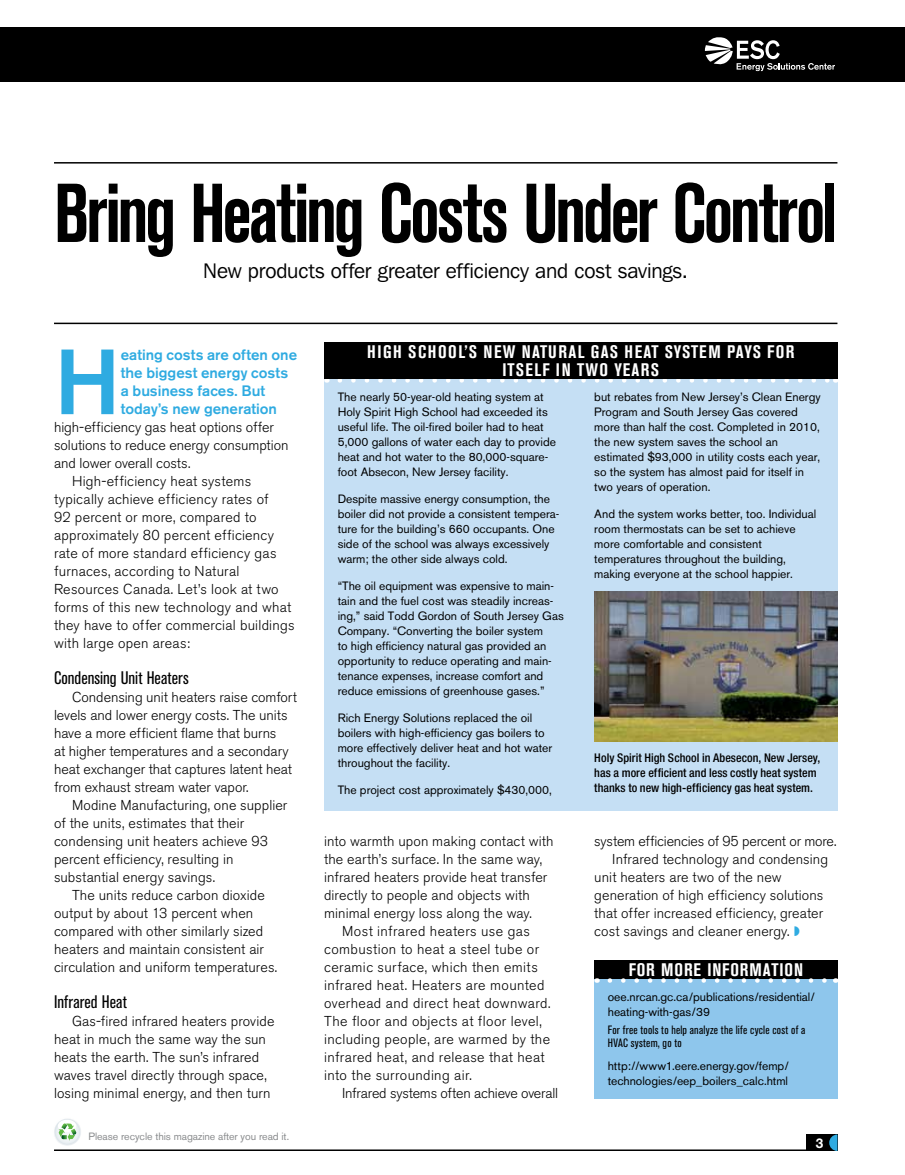
<style>
.page{position:relative;width:905px;height:1175px;background:#fff}
.page>*{position:absolute;margin:0;border:0;box-sizing:border-box;transform-origin:0 0}
.t1{font:500 91.5px "Akzidenz Grotesk BE";color:#2fabe1}
.t2{font:700 condensed 82.5px "Akzidenz Grotesk BE";letter-spacing:-.04em;color:#000;scale:.9 1}
.t3{font:21px "Franklin Gothic IT Cby BT";letter-spacing:-.005em;color:#000}
.t4{font:700 condensed 18px "Akzidenz Grotesk BE";letter-spacing:.05em;color:#fff}
.t5{font:condensed 18px "Akzidenz Grotesk BE";letter-spacing:.005em;color:#000}
.t6{font:500 15px/18px "Akzidenz Grotesk BE";color:#2fabe1}
.t7{font:300 14.25px/18px "Akzidenz Grotesk BE";letter-spacing:.005em;color:#000}
.t8{font:300 14.25px "Akzidenz Grotesk BE";letter-spacing:.025em;color:#000}
.t9{font:300 14.25px "Akzidenz Grotesk BE";letter-spacing:-.015em;color:#000}
.t10{font:700 13.5px "Helvetica Neue";color:#fff}
.t11{font:12px/15px "Akzidenz Grotesk BE";color:#000}
.t12{font:500 condensed 12px/15px "Helvetica Neue";letter-spacing:.005em;color:#000}
.t13{font:condensed 12px/13.5px "Akzidenz Grotesk BE";letter-spacing:.02em;color:#000}
.t14{font:10.5px "Akzidenz Grotesk BE";letter-spacing:-.005em;color:#8a8c8e}
</style>
<div class="page">
<svg style="left:53px;top:1117px;width:28px;height:28px"></svg>
<div style="left:55px;top:1119px;width:25px;height:25px;background:#e9eff2;border-radius:12px"></div>
<svg style="left:58px;top:1119px;width:18px;height:13px"></svg>
<svg style="left:58px;top:1123px;width:19px;height:17px"></svg>
<div style="left:0;top:27px;width:904px;height:54px;background:#000"></div>
<hr style="left:54px;top:1149px;width:783px;height:1px;background:#000">
<div style="left:806px;top:1134px;width:31px;height:16px;background:#000"></div>
<svg style="left:704px;top:37px;width:131px;height:34px"></svg>
<svg style="left:829px;top:1134px;width:8px;height:16px"></svg>
<hr style="left:54px;top:322px;width:783px;height:2px;background:#000">
<hr style="left:54px;top:162px;width:783px;height:2px;background:#000">
<div style="left:324px;top:378px;width:513px;height:432px;background:#c5dff4"></div>
<svg style="left:340px;top:378px;width:488px;height:4px"></svg>
<div style="left:324px;top:342px;width:513px;height:36px;background:#000"></div>
<img style="left:594px;top:591px;width:243px;height:150px">
<div style="left:594px;top:978px;width:243px;height:120px;background:#8ec6ec"></div>
<div style="left:594px;top:960px;width:243px;height:18px;background:#000"></div>
<svg style="left:609px;top:978px;width:219px;height:4px"></svg>
<h2 class="t2" style="left:54px;top:166px;width:872px">BRING HEATING COSTS UNDER CONTROL</h2>
<h3 class="t3" style="left:203px;top:258px;width:486px">New products offer greater efficiency and cost savings.</h3>
<h1 class="t1" style="left:54px;top:326px;width:68px">H</h1>
<p class="t6" style="left:121px;top:346px;width:178px">eating costs are often one the biggest energy costs a business faces. But today’s new generation</p>
<p class="t7" style="left:54px;top:418px;width:221px">high-efficiency gas heat options offer</p>
<p class="t7" style="left:54px;top:436px;width:236px">solutions to reduce energy consumption</p>
<p class="t7" style="left:54px;top:454px;width:138px">and lower overall costs.</p>
<p class="t7" style="left:72px;top:472px;width:181px">High-efficiency heat systems</p>
<p class="t7" style="left:54px;top:490px;width:216px">typically achieve efficiency rates of</p>
<p class="t7" style="left:54px;top:508px;width:204px">92 percent or more, compared to</p>
<p class="t7" style="left:54px;top:526px;width:221px">approximately 80 percent efficiency</p>
<p class="t7" style="left:54px;top:544px;width:224px">rate of more standard efficiency gas</p>
<p class="t7" style="left:54px;top:562px;width:187px">furnaces, according to Natural</p>
<p class="t7" style="left:54px;top:580px;width:226px">Resources Canada. Let’s look at two</p>
<p class="t7" style="left:54px;top:598px;width:239px">forms of this new technology and what</p>
<p class="t7" style="left:54px;top:616px;width:242px">they have to offer commercial buildings</p>
<p class="t7" style="left:54px;top:634px;width:138px">with large open areas:</p>
<h3 class="t5" style="left:54px;top:668px;width:136px">Condensing Unit Heaters</h3>
<p class="t7" style="left:54px;top:688px;width:244px;text-indent:18px">Condensing unit heaters raise comfort levels and lower energy costs. The units have a more efficient flame that burns<br>at higher temperatures and a secondary heat exchanger that captures latent heat from exhaust stream water vapor.</p>
<p class="t7" style="left:72px;top:796px;width:217px">Modine Manufacturing, one supplier</p>
<p class="t7" style="left:54px;top:814px;width:192px">of the units, estimates that their</p>
<p class="t7" style="left:54px;top:832px;width:216px">condensing unit heaters achieve 93</p>
<p class="t7" style="left:54px;top:850px;width:181px">percent efficiency, resulting in</p>
<p class="t7" style="left:54px;top:868px;width:163px">substantial energy savings.</p>
<p class="t7" style="left:72px;top:886px;width:194px">The units reduce carbon dioxide</p>
<p class="t7" style="left:54px;top:904px;width:201px">output by about 13 percent when</p>
<p class="t7" style="left:54px;top:922px;width:211px">compared with other similarly sized</p>
<p class="t7" style="left:54px;top:940px;width:211px">heaters and maintain consistent air</p>
<p class="t7" style="left:54px;top:958px;width:225px">circulation and uniform temperatures.</p>
<h3 class="t5" style="left:54px;top:992px;width:74px">Infrared Heat</h3>
<p class="t7" style="left:54px;top:1012px;width:222px;text-indent:18px">Gas-fired infrared heaters provide heat in much the same way the sun heats the earth. The sun’s infrared waves travel directly through space, losing minimal energy, and then turn</p>
<p class="t14" style="left:89px;top:1130px;width:202px">Please recycle this magazine after you read it.</p>
<h3 class="t4" style="left:367px;top:341px;width:52px">HIGH SCHOO</h3>
<h3 class="t4" style="left:458px;top:341px;width:74px">L’S NEW NATURA</h3>
<h3 class="t4" style="left:577px;top:341px;width:56px">L GAS HEAT</h3>
<h3 class="t4" style="left:665px;top:341px;width:28px">SYSTEM</h3>
<h3 class="t4" style="left:727px;top:341px;width:50px">PAYS FOR</h3>
<h3 class="t4" style="left:502px;top:359px;width:9px">ITSE</h3>
<h3 class="t4" style="left:534px;top:359px;width:98px">LF IN TWO YEARS</h3>
<p class="t11" style="left:338px;top:389px;width:220px">The nearly 50-year-old heating system at Holy Spirit High School had exceeded its useful life. The oil-fired boiler had to heat 5,000 gallons of water each day to provide heat and hot water to the 80,000-square&shy;foot Absecon, New Jersey facility.</p>
<p class="t11" style="left:338px;top:491px;width:223px">Despite massive energy consumption, the boiler did not provide a consistent tempera&shy;ture for the building’s 660 occupants. One side of the school was always excessively warm; the other side always cold.</p>
<p class="t11" style="left:338px;top:578px;width:228px">“The oil equipment was expensive to main&shy;tain and the fuel cost was steadily increas&shy;ing,” said Todd Gordon of South Jersey Gas Company. “Converting the boiler system<br>to high efficiency natural gas provided an opportunity to reduce operating and main&shy;tenance expenses, increase comfort and reduce emissions of greenhouse gases.”</p>
<p class="t11" style="left:338px;top:710px;width:216px">Rich Energy Solutions replaced the oil boilers with high-efficiency gas boilers to more effectively deliver heat and hot water throughout the facility.</p>
<p class="t11" style="left:338px;top:782px;width:216px">The project cost approximately $430,000,</p>
<p class="t7" style="left:324px;top:832px;width:231px">into warmth upon making contact with</p>
<p class="t7" style="left:324px;top:850px;width:219px">the earth’s surface. In the same way,</p>
<p class="t7" style="left:324px;top:868px;width:225px">infrared heaters provide heat transfer</p>
<p class="t7" style="left:324px;top:886px;width:207px">directly to people and objects with</p>
<p class="t7" style="left:324px;top:904px;width:209px">minimal energy loss along the way.</p>
<p class="t8" style="left:342px;top:923px;width:189px">Most infrared heaters use gas</p>
<p class="t8" style="left:324px;top:941px;width:216px">combustion to heat a steel tube or</p>
<p class="t8" style="left:324px;top:959px;width:215px">ceramic surface, which then emits</p>
<p class="t8" style="left:324px;top:977px;width:222px">infrared heat. Heaters are mounted</p>
<p class="t8" style="left:324px;top:995px;width:228px">overhead and direct heat downward.</p>
<p class="t8" style="left:324px;top:1013px;width:219px">The floor and objects at floor level,</p>
<p class="t8" style="left:324px;top:1031px;width:227px">including people, are warmed by the</p>
<p class="t8" style="left:324px;top:1049px;width:222px">infrared heat, and release that heat</p>
<p class="t8" style="left:324px;top:1067px;width:149px">into the surrounding air.</p>
<p class="t9" style="left:342px;top:1085px;width:217px">Infrared systems often achieve overall</p>
<p class="t11" style="left:594px;top:389px;width:228px">but rebates from New Jersey’s Clean Energy Program and South Jersey Gas covered more than half the cost. Completed in 2010, the new system saves the school an estimated $93,000 in utility costs each year, so the system has almost paid for itself in two years of operation.</p>
<p class="t11" style="left:594px;top:506px;width:223px">And the system works better, too. Individual room thermostats can be set to achieve more comfortable and consistent temperatures throughout the building, making everyone at the school happier.</p>
<p class="t12" style="left:594px;top:750px;width:228px">Holy Spirit High School in Abesecon, New Jersey, has a more efficient and less costly heat system thanks to new high-efficiency gas heat system.</p>
<p class="t9" style="left:594px;top:833px;width:243px">system efficiencies of 95 percent or more.</p>
<p class="t7" style="left:612px;top:850px;width:217px">Infrared technology and condensing</p>
<p class="t7" style="left:594px;top:868px;width:189px">unit heaters are two of the new</p>
<p class="t7" style="left:594px;top:886px;width:230px">generation of high efficiency solutions</p>
<p class="t7" style="left:594px;top:904px;width:230px">that offer increased efficiency, greater</p>
<p class="t7" style="left:594px;top:922px;width:197px">cost savings and cleaner energy.</p>
<h3 class="t4" style="left:628px;top:959px;width:176px">FOR MORE INFORMATION</h3>
<p class="t11" style="left:608px;top:989px;width:208px">oee.nrcan.gc.ca/publications/residential/ heating-with-gas/39</p>
<p class="t13" style="left:608px;top:1023px;width:199px">For free tools to help analyze the life cycle cost of a<br>HVAC system, go to</p>
<p class="t11" style="left:608px;top:1058px;width:182px">http://www1.eere.energy.gov/femp/ technologies/eep_boilers_calc.html</p>
<p class="t10" style="left:815px;top:1134px;width:9px">3</p>
</div>
